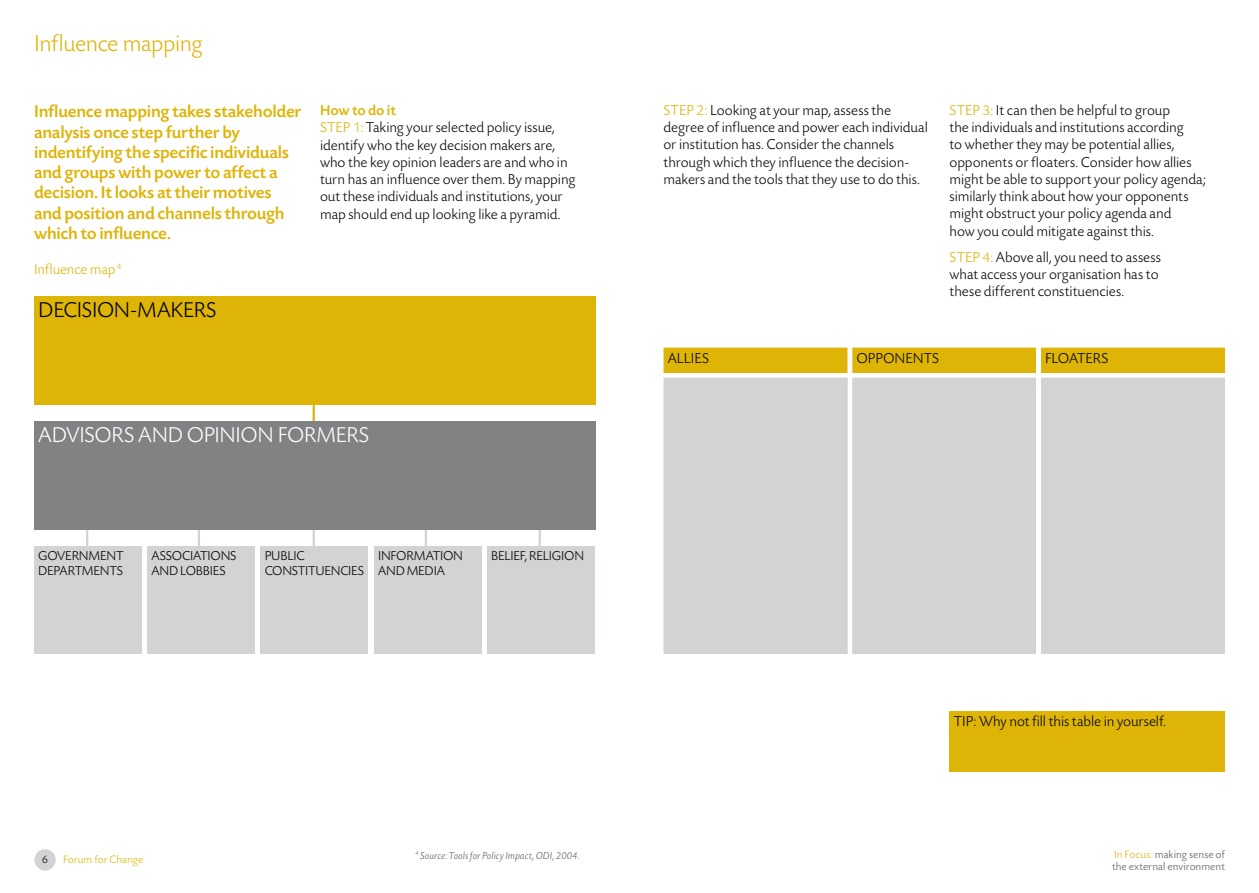
<style>
.page{position:relative;width:1259px;height:893px;background:#fff}
.page>*{position:absolute;margin:0;border:0;box-sizing:border-box;transform-origin:0 0}
.t1{font:300 24px "Today SB";letter-spacing:-.015em;color:#deb407}
.t2{font:300 22.5px "Today SB";color:#fff}
.t3{font:300 22.5px "Today SB";color:#000}
.t4{font:500 18px/20.2px "Today SB";letter-spacing:-.015em;color:#deb407}
.t5{font:300 15px/17.2px "Today SB";letter-spacing:-.005em;color:#000}
.t6{font:300 15px "Today SB";letter-spacing:-.01em;color:#deb407}
.t7{font:300 13.5px/15px "Today SB";letter-spacing:-.015em;color:#000}
.t8{font:300 11.25px/12px "Today SB";letter-spacing:.005em;color:#58595b}
.t9{font:300 11.25px "Today SB";letter-spacing:.005em;color:#deb407}
.t10{font:300 11.25px "Today SB";color:#000}
.t11{font:italic 300 10.5px "Today SB";letter-spacing:.005em;color:#58595b}
.s1{font-weight:500;color:#deb407}
.s2{color:#deb407}
</style>
<div class="page">
<div style="left:34px;top:849px;width:22px;height:21px;background:#d1d3d4;border-radius:50%"></div>
<hr style="left:313px;top:369px;width:2px;height:75px;background:#deb407">
<hr style="left:538px;top:519px;width:3px;height:75px;background:#d1d3d4">
<hr style="left:425px;top:519px;width:2px;height:75px;background:#d1d3d4">
<hr style="left:313px;top:519px;width:2px;height:75px;background:#d1d3d4">
<hr style="left:198px;top:519px;width:2px;height:75px;background:#d1d3d4">
<hr style="left:86px;top:519px;width:2px;height:75px;background:#d1d3d4">
<div style="left:34px;top:546px;width:108px;height:107px;background:#d1d3d4"></div>
<div style="left:147px;top:546px;width:108px;height:107px;background:#d1d3d4"></div>
<div style="left:260px;top:546px;width:108px;height:107px;background:#d1d3d4"></div>
<div style="left:374px;top:546px;width:107px;height:107px;background:#d1d3d4"></div>
<div style="left:487px;top:546px;width:108px;height:107px;background:#d1d3d4"></div>
<div style="left:34px;top:422px;width:561px;height:108px;background:#808284"></div>
<div style="left:34px;top:297px;width:561px;height:108px;background:#deb407"></div>
<svg style="left:663px;top:348px;width:562px;height:30px;background:#e3c031"></svg>
<div style="left:1036px;top:348px;width:5px;height:25px;background:#fff"></div>
<div style="left:663px;top:378px;width:562px;height:276px;background:#d1d3d4"></div>
<div style="left:1036px;top:378px;width:5px;height:276px;background:#fff"></div>
<div style="left:949px;top:711px;width:276px;height:60px;background:#deb407"></div>
<h1 class="t1" style="left:34px;top:31px;width:170px">Influence mapping</h1>
<p class="t4" style="left:34px;top:102px;width:269px">Influence mapping takes stakeholder analysis once step further by indentifying the specific individuals and groups with power to affect a decision. It looks at their motives and position and channels through which to influence.</p>
<p class="t6" style="left:34px;top:261px;width:89px">Influence map <sup>4</sup></p>
<h2 class="t3" style="left:38px;top:298px;width:37px">Decision</h2>
<h2 class="t3" style="left:130px;top:298px;width:23px">-mak</h2>
<h2 class="t3" style="left:183px;top:298px;width:22px">ers</h2>
<p class="t5" style="left:320px;top:102px;width:257px"><span class="s1">H ow to do it<br></span><span class="s2">Step 1:</span> Taking your selected policy issue, identify who the key decision makers are, who the key opinion leaders are and who in turn has an influence over them. By mapping out these individuals and institutions, your map should end up looking like a pyramid.</p>
<h2 class="t2" style="left:38px;top:423px;width:26px">Advisors</h2>
<h2 class="t2" style="left:138px;top:423px;width:16px">and</h2>
<h2 class="t2" style="left:187px;top:423px;width:13px">opinion</h2>
<h2 class="t2" style="left:278px;top:423px;width:15px">form</h2>
<h2 class="t2" style="left:336px;top:423px;width:22px">ers</h2>
<p class="t7" style="left:38px;top:548px;width:44px">Governm</p>
<p class="t7" style="left:100px;top:548px;width:16px">ent</p>
<p class="t7" style="left:38px;top:563px;width:24px">departm</p>
<p class="t7" style="left:93px;top:563px;width:15px">ents</p>
<p class="t7" style="left:151px;top:548px;width:17px">Associations and</p>
<p class="t7" style="left:180px;top:563px;width:46px">lobbi es</p>
<p class="t7" style="left:265px;top:548px;width:35px">Pu blic constitu</p>
<p class="t7" style="left:324px;top:563px;width:39px">enci es</p>
<p class="t7" style="left:378px;top:548px;width:12px">Information and</p>
<p class="t7" style="left:407px;top:563px;width:26px">media</p>
<p class="t7" style="left:491px;top:548px;width:66px">beli ef, religion</p>
<p class="t5" style="left:663px;top:102px;width:266px"><span class="s2">Step 2:</span> Looking at your map, assess the degree of influence and power each individual or institution has. Consider the channels through which they influence the decision&shy;makers and the tools that they use to do this.</p>
<p class="t5" style="left:949px;top:102px;width:258px"><span class="s2">Step 3:</span> It can then be helpful to group<br>the individuals and institutions according<br>to whether they may be potential allies, opponents or floaters. Consider how allies might be able to support your policy agenda; similarly think about how your opponents might obstruct your policy agenda and<br>how you could mitigate against this.</p>
<p class="t5" style="left:949px;top:249px;width:213px"><span class="s2">Step 4:</span> Above all, you need to assess what access your organisation has to these different constituencies.</p>
<p class="t5" style="left:668px;top:350px;width:41px">Alli es</p>
<p class="t5" style="left:856px;top:350px;width:22px">Oppon</p>
<p class="t5" style="left:905px;top:350px;width:17px">ents</p>
<p class="t5" style="left:1045px;top:350px;width:23px">Float</p>
<p class="t5" style="left:1085px;top:350px;width:16px">ers</p>
<p class="t5" style="left:954px;top:713px;width:214px">TIP: Why not fill this table in yourself.</p>
<p class="t10" style="left:42px;top:853px;width:7px">6</p>
<p class="t9" style="left:63px;top:854px;width:82px">Forum for Change</p>
<p class="t8" style="left:1112px;top:848px;width:114px"><span class="s2">In Focus:</span> making sense of the external environment</p>
<p class="t11" style="left:415px;top:850px;width:166px"><sup>4</sup> Source: Tools for Policy Impact, ODI, 2004.</p>
</div>
